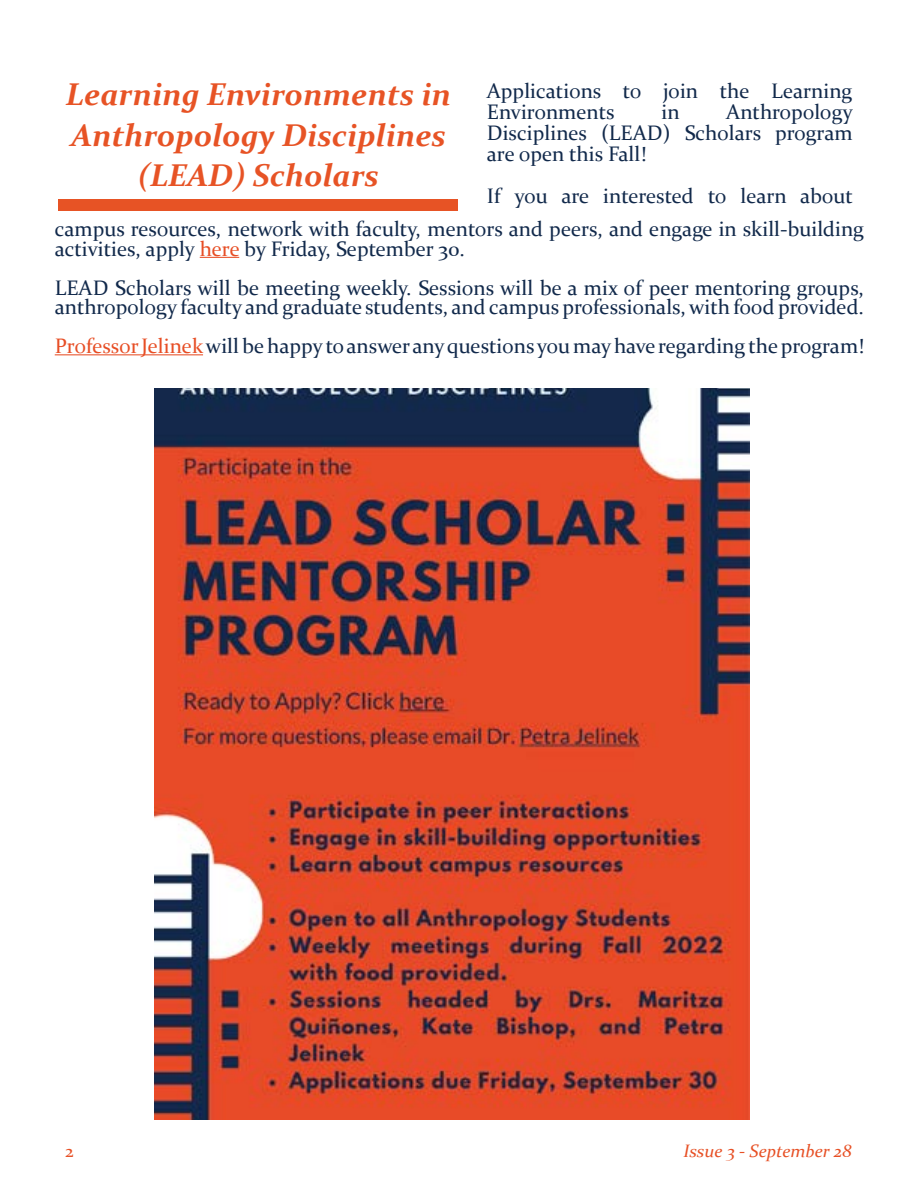
<style>
.page{position:relative;width:918px;height:1188px;background:#fff}
.page>*{position:absolute;margin:0;border:0;box-sizing:border-box;transform-origin:0 0}
.t1{font:italic 700 31.5px/40.5px "Constantia";color:#e75325;text-align:center}
.t2{font:21px/21px "Constantia";color:#11294b}
.t3{font:italic 18px "Constantia";color:#e75025}
.t4{font:18px "Constantia";color:#e75025}
.s1{color:#e74e25}
</style>
<div class="page">
<hr style="left:200px;top:257px;width:39px;height:1px;background:#e74e25">
<hr style="left:55px;top:354px;width:148px;height:1px;background:#e74e25">
<div style="left:58px;top:199px;width:400px;height:12px;background:#e75325"></div>
<img style="left:154px;top:389px;width:595px;height:731px">
<h1 class="t1" style="left:66px;top:73px;width:387px">Learning Environments in<br>Anthropology Disciplines (LEAD) Scholars</h1>
<p class="t2" style="left:487px;top:79px;width:367px">Applications to join the Learning<br>Environments</p>
<p class="t2" style="left:487px;top:100px;width:367px;text-align:justify;text-indent:239px">Anthropology Disciplines (LEAD) Scholars program are open this Fall!</p>
<p class="t2" style="left:55px;top:178px;width:811px;line-height:33.8px;text-indent:432px">If you are interested to learn about campus resources, network with faculty, mentors and peers, and engage in skill-building</p>
<p class="t2" style="left:55px;top:228px;width:811px;line-height:39px">activities, apply <span class="s1">here</span> by Friday, September 30.<br>LEAD Scholars will be meeting weekly. Sessions will be a mix of peer mentoring groups,</p>
<p class="t2" style="left:55px;top:287px;width:811px;line-height:39px">anthropology faculty and graduate students, and campus professionals, with food provided.<br><span class="s1">Professor Jelinek</span> will be happy to answer any questions you may have regarding the program!</p>
<p class="t2" style="left:661px;top:100px;width:20px">in</p>
<p class="t4" style="left:65px;top:1138px;width:10px">2</p>
<p class="t3" style="left:684px;top:1138px;width:170px">Issue 3 - September 28</p>
</div>
